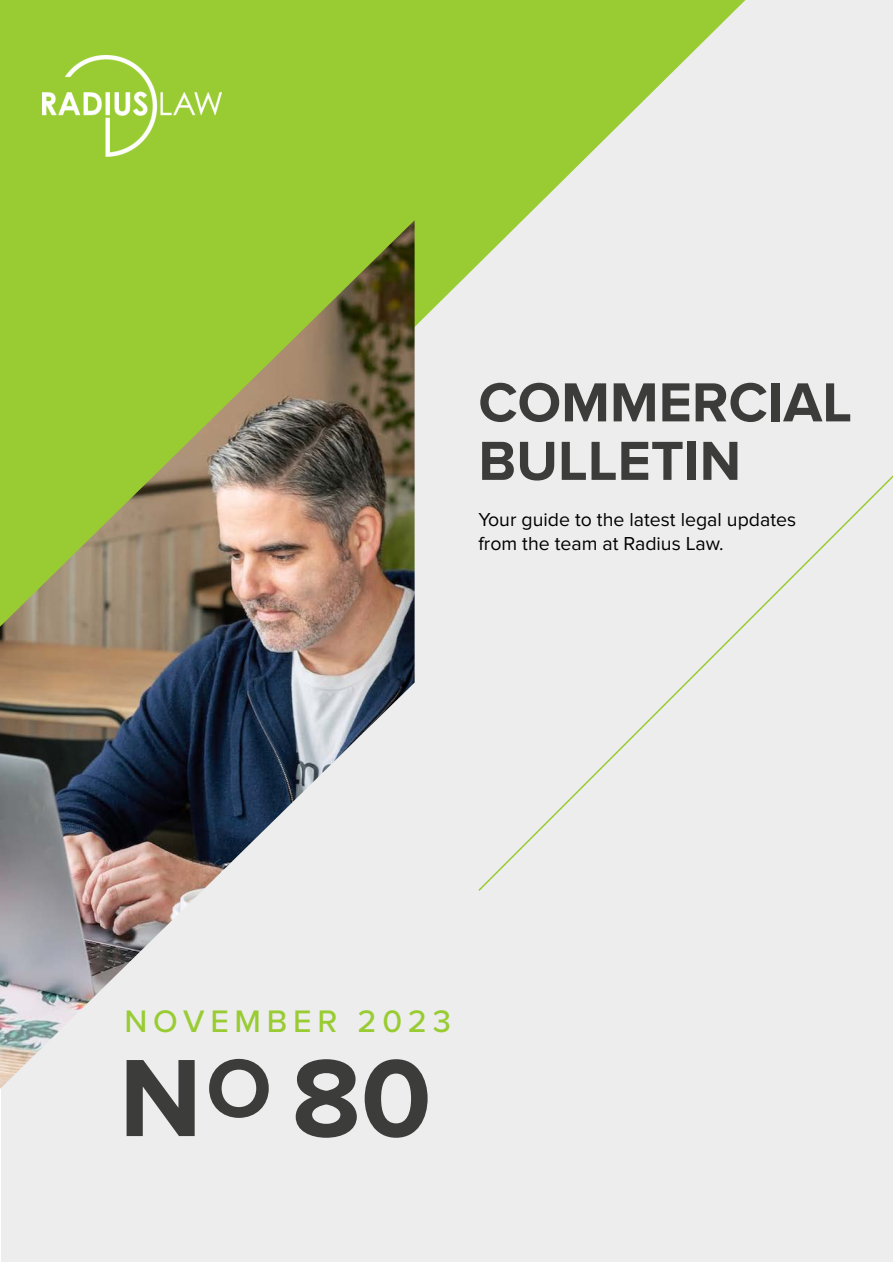
<style>
.page{position:relative;width:893px;height:1263px;background:#fff}
.page>*{position:absolute;margin:0;border:0;box-sizing:border-box;transform-origin:0 0}
.t1{font:700 114px "Proxima Nova";color:#3c3c3b}
.t2{font:700 57px/58.5px "Proxima Nova";color:#3c3c3b}
.t3{font:500 32.25px "Proxima Nova";letter-spacing:.18em;color:#9c3}
.t4{font:19.5px/23.4px "Proxima Nova";color:#000}
</style>
<div class="page">
<div style="left:1px;top:1px;width:891px;height:1261px;background:#ededed"></div>
<svg style="left:0;top:0;width:759px;height:327px;fill:#9c3"></svg>
<img style="left:0;top:220px;width:415px;height:869px">
<svg style="left:478px;top:462px;width:415px;height:430px"></svg>
<img style="left:43px;top:55px;width:179px;height:102px">
<h2 class="t2" style="left:478px;top:374px;width:375px">COMMERCIAL<br>BULLETIN</h2>
<p class="t4" style="left:478px;top:508px;width:319px">Your guide to the latest legal updates from the team at Radius Law.</p>
<h3 class="t3" style="left:124px;top:997px;width:328px">NOVEMBER 2023</h3>
<h1 class="t1" style="left:119px;top:1033px;width:314px">N <sup>O</sup> 80</h1>
</div>
